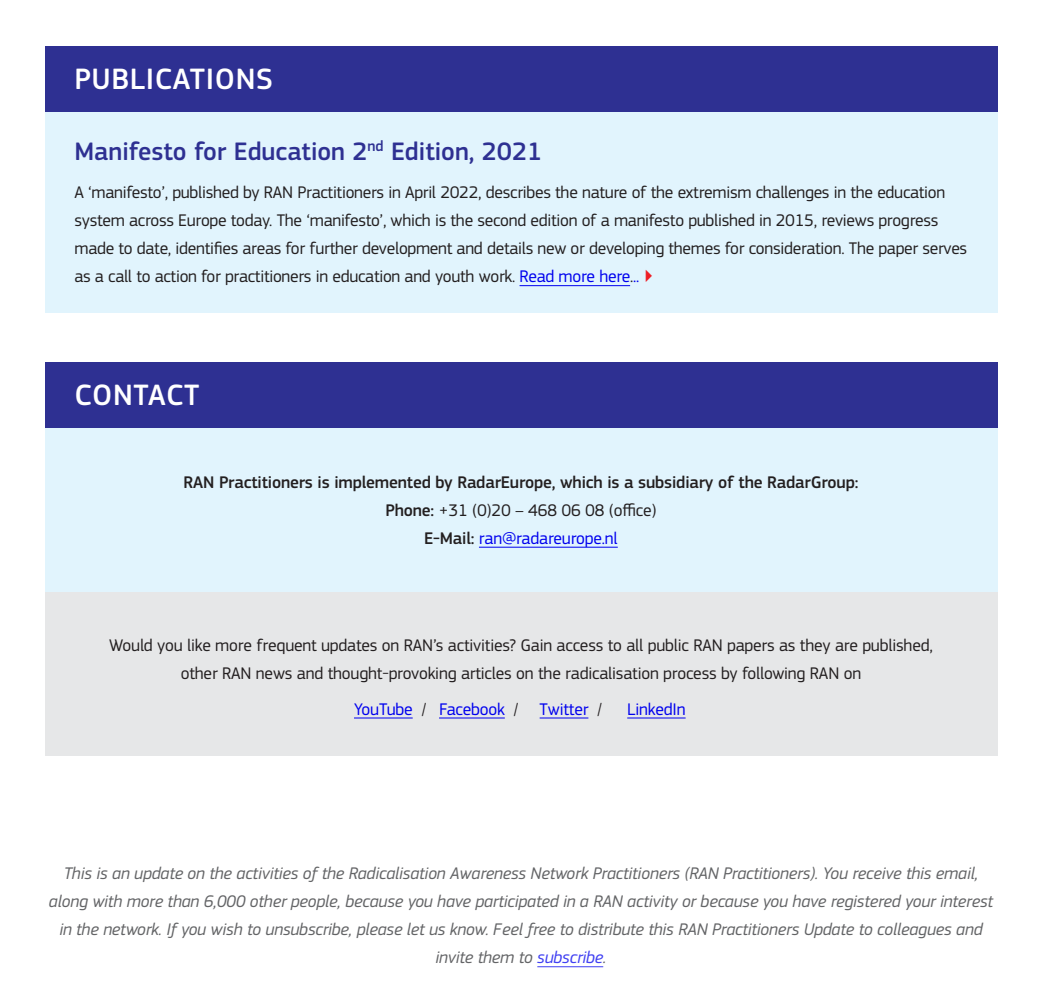
<style>
.page{position:relative;width:1042px;height:1008px;background:#fff}
.page>*{position:absolute;margin:0;border:0;box-sizing:border-box;transform-origin:0 0}
.t1{font:500 30.62px "EC Square Sans Pro";letter-spacing:.02em;color:#fff}
.t2{font:500 26.25px "EC Square Sans Pro";color:#2e3092}
.body{font:17.5px/28px "EC Square Sans Pro";letter-spacing:-.015em;color:#231f20}
.body-2{font:italic 17.5px/28px "EC Square Sans Pro";letter-spacing:-.01em;color:#636466;text-align:center}
.footer_soc_media{font:17.5px/28px "EC Square Sans Pro";letter-spacing:-.01em;color:#231f20;text-align:center}
.footer_contact{font:500 17.5px "EC Square Sans Pro";letter-spacing:-.01em;color:#231f20}
.body-3{font:17.5px "EC Square Sans Pro";letter-spacing:-.01em;color:#00e}
.footer_contact-2{font:17.5px "EC Square Sans Pro";letter-spacing:-.01em;color:#231f20}
.footer_contact-3{font:17.5px "EC Square Sans Pro";letter-spacing:-.01em;color:#00e}
.s1{color:#00e}
.s2{color:#ed1d24}
.s3{font-weight:500}
.s4{font-weight:500;color:#231f20}
.s5{color:#231f20}
.s6{color:#4040f2}
</style>
<div class="page">
<div style="left:45px;top:111px;width:952px;height:202px;background:#e1f4fd"></div>
<div style="left:45px;top:46px;width:952px;height:65px;background:#2e3092"></div>
<hr style="left:519px;top:285px;width:111px;height:1px;background:#00e">
<div style="left:45px;top:362px;width:952px;height:66px;background:#2e3092"></div>
<div style="left:45px;top:428px;width:952px;height:108px;background:#e1f4fd"></div>
<div style="left:45px;top:484px;width:952px;height:108px;background:#e1f4fd"></div>
<hr style="left:479px;top:546px;width:139px;height:1px;background:#00e">
<div style="left:45px;top:591px;width:952px;height:164px;background:#e6e7e8"></div>
<hr style="left:354px;top:717px;width:59px;height:1px;background:#00e">
<hr style="left:439px;top:717px;width:66px;height:1px;background:#00e">
<hr style="left:540px;top:717px;width:48px;height:1px;background:#00e">
<hr style="left:627px;top:717px;width:58px;height:1px;background:#00e">
<hr style="left:537px;top:966px;width:66px;height:1px;background:#4040f2">
<h2 class="t1" style="left:74px;top:61px;width:200px">PUBLICATIONS</h2>
<h3 class="t2" style="left:74px;top:136px;width:469px">Manifesto for Education 2<sup>nd</sup> Edition, 2021</h3>
<p class="body" style="left:74px;top:178px;width:894px">A ‘manifesto’, published by RAN Practitioners in April 2022, describes the nature of the extremism challenges in the education system across Europe today. The ‘manifesto’, which is the second edition of a manifesto published in 2015, reviews progress made to date, identifies areas for further development and details new or developing themes for consideration. The paper serves as a call to action for practitioners in education and youth work. <span class="s1">Read more here</span>.<span class="s1">..</span> <span class="s2">▶</span></p>
<h2 class="t1" style="left:74px;top:377px;width:126px">CONTACT</h2>
<p class="footer_contact" style="left:184px;top:471px;width:676px">RAN Practitioners is implemented by RadarEurope, which is a subsidiary of the RadarGroup:</p>
<p class="footer_contact-2" style="left:385px;top:499px;width:272px"><span class="s3">Phone:</span> +31 (0)20 – 468 06 08 (office)</p>
<p class="footer_contact-3" style="left:424px;top:527px;width:195px"><span class="s4">E-Mail:</span> ran@radareurope.nl</p>
<p class="footer_soc_media" style="left:109px;top:631px;width:825px">Would you like more frequent updates on RAN’s activities? Gain access to all public RAN papers as they are published, other RAN news and thought-provoking articles on the radicalisation process by following RAN on</p>
<p class="body-3" style="left:354px;top:698px;width:74px">YouTube <span class="s5">/</span></p>
<p class="body-3" style="left:439px;top:698px;width:81px">Facebook <span class="s5">/</span></p>
<p class="body-3" style="left:540px;top:698px;width:64px">Twitter <span class="s5">/</span></p>
<p class="body-3" style="left:627px;top:698px;width:60px">LinkedIn</p>
<p class="body-2" style="left:49px;top:859px;width:945px">This is an update on the activities of the Radicalisation Awareness Network Practitioners (RAN Practitioners). You receive this email, along with more than 6,000 other people, because you have participated in a RAN activity or because you have registered your interest in the network. If you wish to unsubscribe, please let us know. Feel free to distribute this RAN Practitioners Update to colleagues and invite them to <span class="s6">subscribe</span>.</p>
</div>
